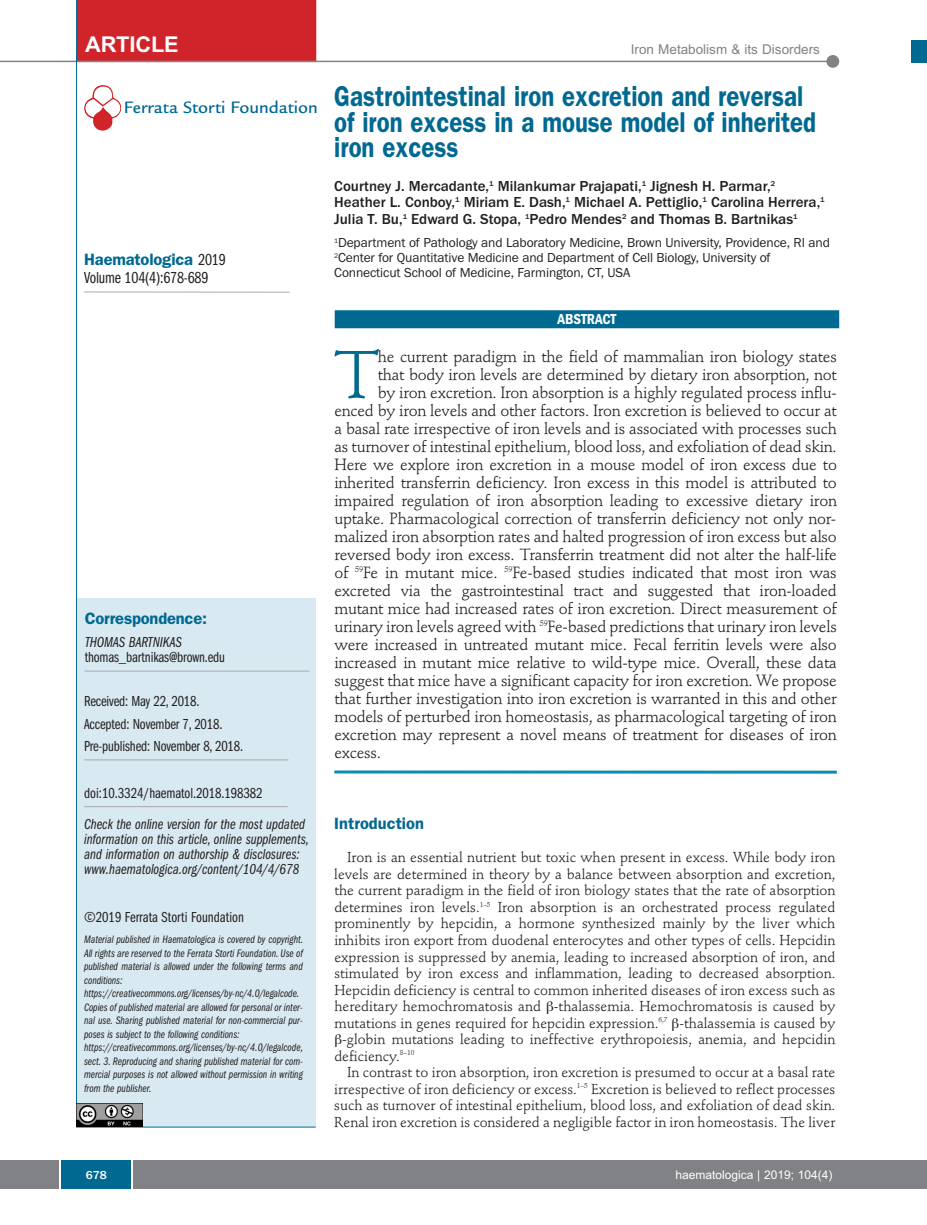
<style>
.page{position:relative;width:927px;height:1225px;background:#fff}
.page>*{position:absolute;margin:0;border:0;box-sizing:border-box;transform-origin:0 0}
.t1{font:66.45px "Stempel Schneidler";color:#006991}
.t2{font:600 28.8px/25.5px "Franklin Gothic";color:#006991;scale:.83 1}
.t3{font:700 21.75px "Arial";letter-spacing:-.01em;color:#fff}
.t4{font:500 18px "Legacy Sans";color:#006991}
.t5{font:600 16.5px "Franklin Gothic";letter-spacing:-.01em;color:#006991}
.t6{font:16.5px "Franklin Gothic Book Cmpr";letter-spacing:-.01em;color:#231f20}
.t7{font:16.05px "Stempel Schneidler";letter-spacing:-.015em;color:#231f20}
.t8{font:500 15px/16.5px "Franklin Gothic";color:#231f20}
.t9{font:15px/15px "Franklin Gothic Book Cmpr Ital";color:#231f20}
.t10{font:15px/22.5px "Franklin Gothic Book Cmpr";letter-spacing:-.01em;color:#231f20}
.t11{font:600 condensed 15px "Franklin Gothic";letter-spacing:-.005em;color:#fff}
.t12{font:14.25px "Stempel Schneidler";color:#231f20}
.t13{font:13.5px/15px "Franklin Gothic";letter-spacing:-.01em;color:#231f20}
.t14{font:13.5px "Arial";color:#808285}
.t15{font:12px "Arial";color:#fff}
.t16{font:500 12px "Franklin Gothic";color:#fff}
.t17{font:11.25px/13.5px "Franklin Gothic Book Cmpr Ital";color:#231f20}
.s1{font-family:"Franklin Gothic Book Cmpr";font-weight:400;color:#231f20}
</style>
<div class="page">
<div style="left:911px;top:40px;width:16px;height:22px;background:#006991"></div>
<div style="left:910px;top:1160px;width:17px;height:28px;background:#808285"></div>
<div style="left:0;top:1160px;width:910px;height:28px;background:#808285"></div>
<div style="left:61px;top:1160px;width:71px;height:28px;background:#006991"></div>
<svg style="left:60px;top:1160px;width:1px;height:28px"></svg>
<svg style="left:132px;top:1160px;width:1px;height:28px"></svg>
<div style="left:77px;top:598px;width:239px;height:529px;background:#d8e9f1"></div>
<hr style="left:84px;top:759px;width:204px;height:1px;background:#a8a9ad">
<hr style="left:85px;top:671px;width:225px;height:1px;background:#a8a9ad">
<hr style="left:76px;top:1126px;width:240px;height:1px;background:#006991">
<hr style="left:84px;top:292px;width:206px;height:1px;background:#a8a9ad">
<div style="left:77px;top:0;width:239px;height:62px;background:#d1232a"></div>
<hr style="left:0;top:61px;width:830px;height:1px;background:#808285">
<div style="left:826px;top:55px;width:13px;height:13px;background:#808285;border-radius:50%"></div>
<hr style="left:84px;top:806px;width:204px;height:1px;background:#a8a9ad">
<hr style="left:76px;top:0;width:1px;height:1126px;background:#006991">
<img style="left:77px;top:1103px;width:65px;height:23px">
<img style="left:84px;top:85px;width:37px;height:46px">
<hr style="left:334px;top:770px;width:503px;height:3px;background:#0d8aaf">
<div style="left:335px;top:310px;width:504px;height:18px;background:#006991"></div>
<h3 class="t3" style="left:85px;top:32px;width:95px">ARTICLE</h3>
<p class="t14" style="left:631px;top:42px;width:191px">Iron Metabolism &amp; its Disorders</p>
<p class="t4" style="left:124px;top:101px;width:196px">Ferrata Storti Foundation</p>
<p class="t5" style="left:84px;top:254px;width:143px">Haematologica <span class="s1">2019</span></p>
<p class="t6" style="left:84px;top:272px;width:126px">Volume 104(4):678-689</p>
<p class="t5" style="left:85px;top:612px;width:124px">Correspondence:</p>
<p class="t9" style="left:85px;top:636px;width:99px">THOMAS BARTNIKAS</p>
<p class="t10" style="left:85px;top:647px;width:142px">thomas_bartnikas@brown.edu</p>
<p class="t10" style="left:84px;top:691px;width:160px">Received: May 22, 2018.<br>Accepted: November 7, 2018.<br>Pre-published: November 8, 2018.</p>
<p class="t10" style="left:84px;top:783px;width:180px">doi:10.3324/haematol.2018.198382</p>
<p class="t9" style="left:84px;top:817px;width:226px">Check the online version for the most updated information on this article, online supplements, and information on authorship &amp; disclosures: www.haematologica.org/content/104/4/678</p>
<p class="t10" style="left:84px;top:907px;width:161px">©2019 Ferrata Storti Foundation</p>
<p class="t17" style="left:84px;top:933px;width:221px">Material published in Haematologica is covered by copyright.<br>All rights are reserved to the Ferrata Storti Foundation. Use of published material is allowed under the following terms and conditions: https://creativecommons.org/licenses/by-nc/4.0/legalcode.<br>Copies of published material are allowed for personal or inter&shy;nal use. Sharing published material for non-commercial pur&shy;poses is subject to the following conditions: https://creativecommons.org/licenses/by-nc/4.0/legalcode, sect. 3. Reproducing and sharing published material for com&shy;mercial purposes is not allowed without permission in writing from the publisher.</p>
<h2 class="t2" style="left:334px;top:86px;width:582px">Gastrointestinal iron excretion and reversal of iron excess in a mouse model of inherited iron excess</h2>
<p class="t8" style="left:334px;top:177px;width:492px">Courtney J. Mercadante,<sup>1</sup> Milankumar Prajapati,<sup>1</sup> Jignesh H. Parmar,<sup>2<br></sup>Heather L. Conboy,<sup>1</sup> Miriam E. Dash,<sup>1</sup> Michael A. Pettiglio,<sup>1</sup> Carolina Herrera,<sup>1<br></sup>Julia T. Bu,<sup>1</sup> Edward G. Stopa, <sup>1</sup>Pedro Mendes<sup>2</sup> and Thomas B. Bartnikas<sup>1</sup></p>
<p class="t13" style="left:334px;top:235px;width:497px"><sup>1</sup>Department of Pathology and Laboratory Medicine, Brown University, Providence, RI and<br><sup>2</sup>Center for Quantitative Medicine and Department of Cell Biology, University of<br>Connecticut School of Medicine, Farmington, CT, USA</p>
<p class="t11" style="left:558px;top:314px;width:60px">ABSTRACT</p>
<h1 class="t1" style="left:334px;top:347px;width:46px">T</h1>
<p class="t7" style="left:378px;top:349px;width:461px">he current paradigm in the field of mammalian iron biology states</p>
<p class="t7" style="left:378px;top:367px;width:461px">that body iron levels are determined by dietary iron absorption, not</p>
<p class="t7" style="left:378px;top:385px;width:460px">by iron excretion. Iron absorption is a highly regulated process influ-</p>
<p class="t7" style="left:334px;top:403px;width:504px">enced by iron levels and other factors. Iron excretion is believed to occur at</p>
<p class="t7" style="left:334px;top:421px;width:504px">a basal rate irrespective of iron levels and is associated with processes such</p>
<p class="t7" style="left:334px;top:439px;width:504px">as turnover of intestinal epithelium, blood loss, and exfoliation of dead skin.</p>
<p class="t7" style="left:334px;top:457px;width:504px">Here we explore iron excretion in a mouse model of iron excess due to</p>
<p class="t7" style="left:334px;top:475px;width:504px">inherited transferrin deficiency. Iron excess in this model is attributed to</p>
<p class="t7" style="left:334px;top:493px;width:504px">impaired regulation of iron absorption leading to excessive dietary iron</p>
<p class="t7" style="left:334px;top:511px;width:503px">uptake. Pharmacological correction of transferrin deficiency not only nor-</p>
<p class="t7" style="left:334px;top:529px;width:504px">malized iron absorption rates and halted progression of iron excess but also</p>
<p class="t7" style="left:334px;top:547px;width:504px">reversed body iron excess. Transferrin treatment did not alter the half-life</p>
<p class="t7" style="left:334px;top:565px;width:504px">of <sup>59</sup>Fe in mutant mice. <sup>59</sup>Fe-based studies indicated that most iron was</p>
<p class="t7" style="left:334px;top:583px;width:504px">excreted via the gastrointestinal tract and suggested that iron-loaded</p>
<p class="t7" style="left:334px;top:601px;width:504px">mutant mice had increased rates of iron excretion. Direct measurement of</p>
<p class="t7" style="left:334px;top:619px;width:504px">urinary iron levels agreed with <sup>59</sup>Fe-based predictions that urinary iron levels</p>
<p class="t7" style="left:334px;top:637px;width:504px">were increased in untreated mutant mice. Fecal ferritin levels were also</p>
<p class="t7" style="left:334px;top:655px;width:504px">increased in mutant mice relative to wild-type mice. Overall, these data</p>
<p class="t7" style="left:334px;top:673px;width:504px">suggest that mice have a significant capacity for iron excretion. We propose</p>
<p class="t7" style="left:334px;top:691px;width:504px">that further investigation into iron excretion is warranted in this and other</p>
<p class="t7" style="left:334px;top:709px;width:504px">models of perturbed iron homeostasis, as pharmacological targeting of iron</p>
<p class="t7" style="left:334px;top:727px;width:504px">excretion may represent a novel means of treatment for diseases of iron</p>
<p class="t7" style="left:334px;top:745px;width:48px">excess.</p>
<p class="t5" style="left:334px;top:818px;width:91px">Introduction</p>
<p class="t12" style="left:347px;top:851px;width:490px">Iron is an essential nutrient but toxic when present in excess. While body iron</p>
<p class="t12" style="left:334px;top:868px;width:503px">levels are determined in theory by a balance between absorption and excretion,</p>
<p class="t12" style="left:334px;top:884px;width:503px">the current paradigm in the field of iron biology states that the rate of absorption</p>
<p class="t12" style="left:334px;top:901px;width:503px">determines iron levels.<sup>1–5</sup> Iron absorption is an orchestrated process regulated</p>
<p class="t12" style="left:334px;top:917px;width:503px">prominently by hepcidin, a hormone synthesized mainly by the liver which</p>
<p class="t12" style="left:334px;top:934px;width:503px">inhibits iron export from duodenal enterocytes and other types of cells. Hepcidin</p>
<p class="t12" style="left:334px;top:950px;width:503px">expression is suppressed by anemia, leading to increased absorption of iron, and</p>
<p class="t12" style="left:334px;top:967px;width:503px">stimulated by iron excess and inflammation, leading to decreased absorption.</p>
<p class="t12" style="left:334px;top:983px;width:503px">Hepcidin deficiency is central to common inherited diseases of iron excess such as</p>
<p class="t12" style="left:334px;top:1000px;width:503px">hereditary hemochromatosis and -thalassemia. Hemochromatosis is caused by</p>
<p class="t12" style="left:334px;top:1016px;width:503px">mutations in genes required for hepcidin expression.<sup>6,7</sup> -thalassemia is caused by</p>
<p class="t12" style="left:342px;top:1033px;width:495px">-globin mutations leading to ineffective erythropoiesis, anemia, and hepcidin</p>
<p class="t12" style="left:334px;top:1049px;width:82px">deficiency.<sup>8–10</sup></p>
<p class="t12" style="left:347px;top:1066px;width:490px">In contrast to iron absorption, iron excretion is presumed to occur at a basal rate</p>
<p class="t12" style="left:334px;top:1082px;width:503px">irrespective of iron deficiency or excess.<sup>1–5</sup> Excretion is believed to reflect processes</p>
<p class="t12" style="left:334px;top:1099px;width:503px">such as turnover of intestinal epithelium, blood loss, and exfoliation of dead skin.</p>
<p class="t12" style="left:334px;top:1115px;width:503px">Renal iron excretion is considered a negligible factor in iron homeostasis. The liver</p>
<p class="t16" style="left:86px;top:1167px;width:23px">678</p>
<p class="t15" style="left:676px;top:1167px;width:158px">haematologica | 2019; 104(4)</p>
</div>
